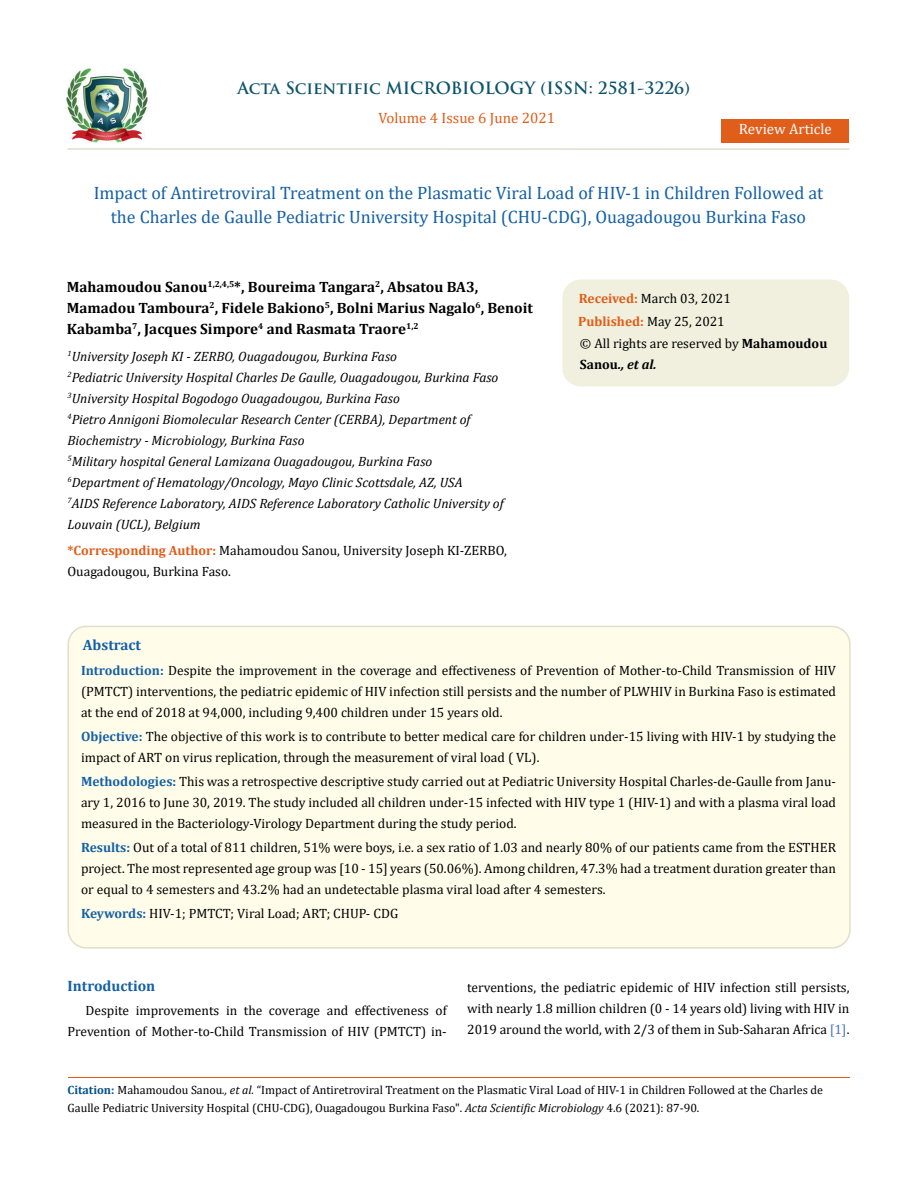
<style>
.page{position:relative;width:917px;height:1188px;background:#fff}
.page>*{position:absolute;margin:0;border:0;box-sizing:border-box;transform-origin:0 0}
.t1{font:18px/24px "Cambria";color:#1560a6;text-align:center}
.t2{font:700 16.5px "Trajan Pro";color:#0e546a}
.t3{font:700 15px/21px "Cambria";color:#000}
.t4{font:15px "Cambria";color:#e05d1a}
.t5{font:700 15px "Cambria";color:#1560a6}
.t6{font:15px "Cambria";color:#fff}
.t7{font:13.5px/21px "Cambria";color:#000}
.t8{font:italic 13.5px/21px "Cambria";color:#000}
.t9{font:12px/18px "Cambria";color:#000}
.s1{font-weight:700;color:#e05d1a}
.s2{font-weight:700}
.s3{font-weight:700;font-style:italic}
.s4{font-weight:700;color:#1560a6}
.s5{color:#4472c4}
.s6{font-weight:700;color:#035089}
.s7{font-style:italic}
</style>
<div class="page">
<img style="left:67px;top:68px;width:80px;height:74px">
<div style="left:721px;top:119px;width:128px;height:23px;background:#e05d1a"></div>
<div style="left:563px;top:280px;width:285px;height:106px;background:#f1f0de;border-radius:18px"></div>
<div style="left:562px;top:280px;width:287px;height:106px;border:2px solid #f1f0de;border-radius:18px"></div>
<div style="left:68px;top:626px;width:781px;height:322px;background:#fffde9;border-radius:18px"></div>
<div style="left:67px;top:626px;width:783px;height:323px;border:2px solid #e0dfcd;border-radius:18px"></div>
<hr style="left:68px;top:1078px;width:781px;height:1px;background:#e05d1a">
<hr style="left:67px;top:148px;width:782px;height:2px;background:#e0dfcd">
<p class="t2" style="left:237px;top:77px;width:454px">Acta Scientific MICROBIOLOGY (ISSN: 2581-3226)</p>
<p class="t4" style="left:378px;top:109px;width:178px">Volume 4 Issue 6 June 2021</p>
<p class="t6" style="left:739px;top:120px;width:94px">Review Article</p>
<h1 class="t1" style="left:94px;top:181px;width:731px">Impact of Antiretroviral Treatment on the Plasmatic Viral Load of HIV-1 in Children Followed at the Charles de Gaulle Pediatric University Hospital (CHU-CDG), Ouagadougou Burkina Faso</h1>
<p class="t3" style="left:67px;top:276px;width:468px">Mahamoudou Sanou<sup>1,2,4,5</sup>*, Boureima Tangara<sup>2</sup>, Absatou BA3,<br>Mamadou Tamboura<sup>2</sup>, Fidele Bakiono<sup>5</sup>, Bolni Marius Nagalo<sup>6</sup>, Benoit<br>Kabamba<sup>7</sup>, Jacques Simpore<sup>4</sup> and Rasmata Traore<sup>1,2</sup></p>
<p class="t8" style="left:67px;top:345px;width:437px"><sup>1</sup>University Joseph KI - ZERBO, Ouagadougou, Burkina Faso<br><sup>2</sup>Pediatric University Hospital Charles De Gaulle, Ouagadougou, Burkina Faso <sup>3</sup>University Hospital Bogodogo Ouagadougou, Burkina Faso<br><sup>4</sup>Pietro Annigoni Biomolecular Research Center (CERBA), Department of Biochemistry - Microbiology, Burkina Faso<br><sup>5</sup>Military hospital General Lamizana Ouagadougou, Burkina Faso <sup>6</sup>Department of Hematology/Oncology, Mayo Clinic Scottsdale, AZ, USA<br><sup>7</sup>AIDS Reference Laboratory, AIDS Reference Laboratory Catholic University of Louvain (UCL), Belgium</p>
<p class="t7" style="left:67px;top:540px;width:441px"><span class="s1">*Corresponding Author:</span> Mahamoudou Sanou, University Joseph KI-ZERBO,<br>Ouagadougou, Burkina Faso.</p>
<p class="t7" style="left:578px;top:287px;width:154px;line-height:23px"><span class="s1">Received:</span> March 03, 2021<br><span class="s1">Published:</span> May 25, 2021</p>
<p class="t7" style="left:580px;top:333px;width:249px">© All rights are reserved by <span class="s2">Mahamoudou<br>Sanou</span><span class="s3">., et al.</span></p>
<p class="t5" style="left:83px;top:634px;width:60px">Abstract</p>
<p class="t7" style="left:81px;top:660px;width:756px;text-align:justify"><span class="s4">Introduction:</span> Despite the improvement in the coverage and effectiveness of Prevention of Mother-to-Child Transmission of HIV (PMTCT) interventions, the pediatric epidemic of HIV infection still persists and the number of PLWHIV in Burkina Faso is estimated at the end of 2018 at 94,000, including 9,400 children under 15 years old.</p>
<p class="t7" style="left:81px;top:726px;width:756px"><span class="s4">Objective:</span> The objective of this work is to contribute to better medical care for children under-15 living with HIV-1 by studying the impact of ART on virus replication, through the measurement of viral load ( VL).</p>
<p class="t7" style="left:81px;top:771px;width:756px;text-align:justify"><span class="s4">Methodologies:</span> This was a retrospective descriptive study carried out at Pediatric University Hospital Charles-de-Gaulle from Janu&shy;ary 1, 2016 to June 30, 2019. The study included all children under-15 infected with HIV type 1 (HIV-1) and with a plasma viral load measured in the Bacteriology-Virology Department during the study period.</p>
<p class="t7" style="left:81px;top:837px;width:756px;text-align:justify"><span class="s4">Results:</span> Out of a total of 811 children, 51% were boys, i.e. a sex ratio of 1.03 and nearly 80% of our patients came from the ESTHER project. The most represented age group was [10 - 15] years (50.06%). Among children, 47.3% had a treatment duration greater than or equal to 4 semesters and 43.2% had an undetectable plasma viral load after 4 semesters.</p>
<p class="t7" style="left:81px;top:903px;width:319px"><span class="s4">Keywords:</span> HIV-1; PMTCT; Viral Load; ART; CHUP- CDG</p>
<p class="t5" style="left:68px;top:976px;width:89px">Introduction</p>
<p class="t7" style="left:68px;top:1000px;width:381px;text-align:right">Despite improvements in the coverage and effectiveness of<br>Prevention of Mother-to-Child Transmission of HIV (PMTCT) in-</p>
<p class="t7" style="left:467px;top:977px;width:384px;text-align:justify">terventions, the pediatric epidemic of HIV infection still persists, with nearly 1.8 million children (0 - 14 years old) living with HIV in 2019 around the world, with 2/3 of them in Sub-Saharan Africa <span class="s5">[1]</span>.</p>
<p class="t9" style="left:68px;top:1081px;width:757px"><span class="s6">Citation:</span> Mahamoudou Sanou<span class="s7">., et al.</span> “Impact of Antiretroviral Treatment on the Plasmatic Viral Load of HIV-1 in Children Followed at the Charles de<br>Gaulle Pediatric University Hospital (CHU-CDG), Ouagadougou Burkina Faso". <span class="s7">Acta Scientific Microbiology</span> 4.6 (2021): 87-90.</p>
</div>
